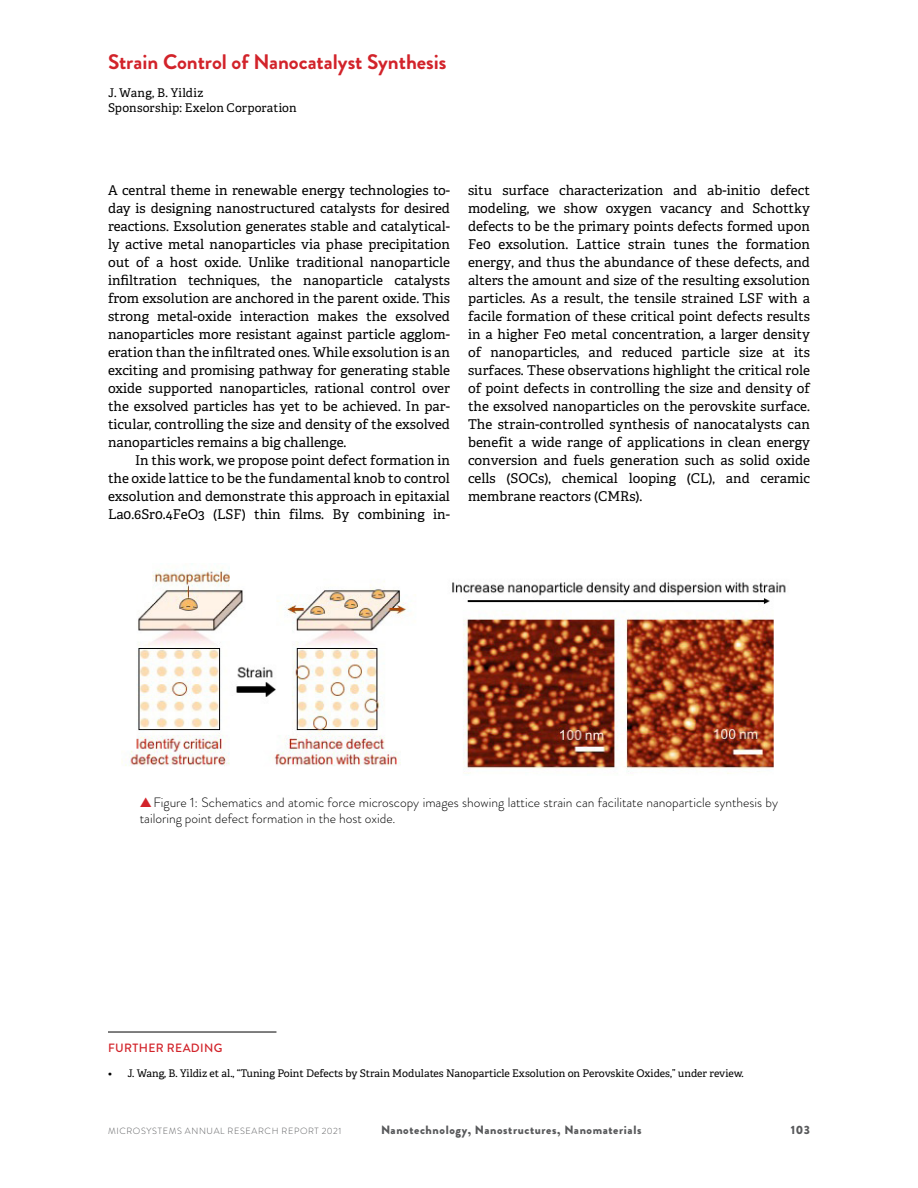
<style>
.page{position:relative;width:918px;height:1188px;background:#fff}
.page>*{position:absolute;margin:0;border:0;box-sizing:border-box;transform-origin:0 0}
.t1{font:700 21px "Brandon Grotesque";color:#d2232a}
.t2{font:13.5px/18px "Adelle Basic";color:#000;text-align:justify}
.t3{font:300 13.5px/16.5px "Brandon Grotesque";color:#000}
.t4{font:900 12px "Brandon Grotesque";letter-spacing:.05em;color:#58595b}
.t5{font:12px/15px "Adelle Basic";letter-spacing:.01em;color:#000}
.t6{font:500 12px "Brandon Grotesque";letter-spacing:.03em;color:#d2232a}
.t7{font:10.5px "Adelle Basic";color:#000}
.t8{font:300 9px "Brandon Grotesque";letter-spacing:.07em;color:#58595b}
.s1{color:#d2232a}
</style>
<div class="page">
<hr style="left:108px;top:1032px;width:168px;height:1px;background:#000">
<img style="left:122px;top:564px;width:664px;height:210px">
<h1 class="t1" style="left:108px;top:47px;width:340px">Strain Control of Nanocatalyst Synthesis</h1>
<p class="t5" style="left:108px;top:85px;width:190px">J. Wang, B. Yildiz<br>Sponsorship: Exelon Corporation</p>
<p class="t2" style="left:108px;top:181px;width:344px">A central theme in renewable energy technologies to&shy;day is designing nanostructured catalysts for desired reactions. Exsolution generates stable and catalytical&shy;ly active metal nanoparticles via phase precipitation out of a host oxide. Unlike traditional nanoparticle infiltration techniques, the nanoparticle catalysts from exsolution are anchored in the parent oxide. This strong metal-oxide interaction makes the exsolved nanoparticles more resistant against particle agglom&shy;eration than the infiltrated ones. While exsolution is an exciting and promising pathway for generating stable oxide supported nanoparticles, rational control over the exsolved particles has yet to be achieved. In par&shy;ticular, controlling the size and density of the exsolved nanoparticles remains a big challenge.</p>
<p class="t2" style="left:108px;top:451px;width:344px;text-indent:27px">In this work, we propose point defect formation in the oxide lattice to be the fundamental knob to control exsolution and demonstrate this approach in epitaxial La0.6Sr0.4FeO3 (LSF) thin films. By combining in-</p>
<p class="t2" style="left:468px;top:181px;width:344px">situ surface characterization and ab-initio defect modeling, we show oxygen vacancy and Schottky defects to be the primary points defects formed upon Fe0 exsolution. Lattice strain tunes the formation energy, and thus the abundance of these defects, and alters the amount and size of the resulting exsolution particles. As a result, the tensile strained LSF with a facile formation of these critical point defects results in a higher Fe0 metal concentration, a larger density of nanoparticles, and reduced particle size at its surfaces. These observations highlight the critical role of point defects in controlling the size and density of the exsolved nanoparticles on the perovskite surface.<br>The strain-controlled synthesis of nanocatalysts can benefit a wide range of applications in clean energy conversion and fuels generation such as solid oxide cells (SOCs), chemical looping (CL), and ceramic membrane reactors (CMRs).</p>
<p class="t3" style="left:140px;top:794px;width:640px"><span class="s1">▲</span>Figure 1: Schematics and atomic force microscopy images showing lattice strain can facilitate nanoparticle synthesis by tailoring point defect formation in the host oxide.</p>
<p class="t6" style="left:108px;top:1039px;width:116px">FURTHER READING</p>
<p class="t7" style="left:108px;top:1067px;width:637px">• J. Wang, B. Yildiz et al., “Tuning Point Defects by Strain Modulates Nanoparticle Exsolution on Perovskite Oxides,” under review.</p>
<p class="t8" style="left:108px;top:1125px;width:235px">MICROSYSTEMS ANNUAL RESEARCH REPORT 2021</p>
<p class="t4" style="left:381px;top:1121px;width:262px">Nanotechnology, Nanostructures, Nanomaterials</p>
<p class="t4" style="left:791px;top:1121px;width:21px">103</p>
</div>
